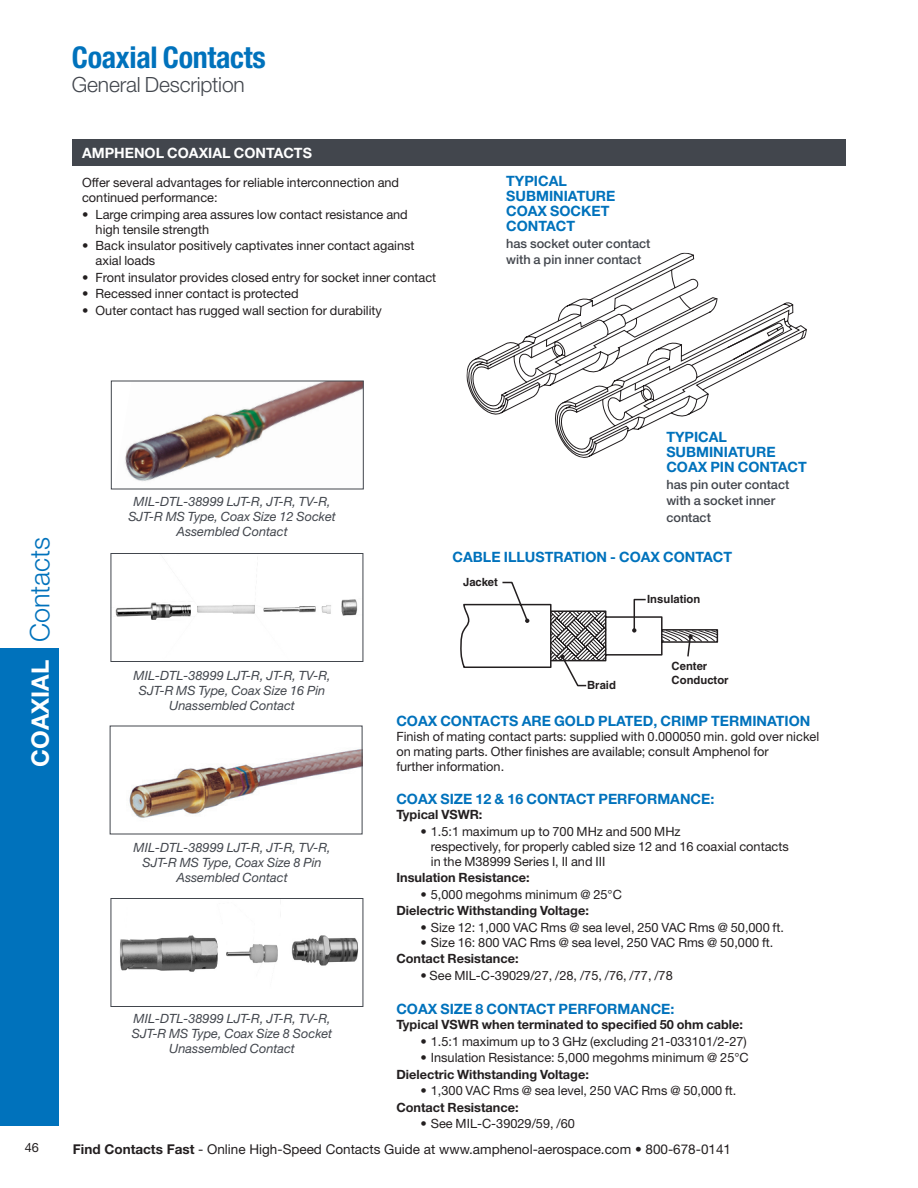
<style>
.page{position:relative;width:918px;height:1188px;background:#fff}
.page>*{position:absolute;margin:0;border:0;box-sizing:border-box;transform-origin:0 0}
.t1{font:700 condensed 30px "Helvetica Neue LT Std";letter-spacing:-.01em;color:#0072bc}
.t2{font:300 27px "Helvetica Neue LT Std";color:#0072bc}
.t3{font:700 24px "Helvetica Neue LT Std";color:#fff}
.subhead{font:300 21px "Helvetica Neue LT Std";letter-spacing:-.01em;color:#42464d}
.Text_Heading_9_5_Blu{font:700 14.25px/15px "Helvetica Neue LT Std";color:#0072bc}
.drawing_tagline_Blue{font:700 14.25px "Helvetica Neue LT Std";color:#0072bc}
.Text_Heading_9_5_whi{font:700 14.25px "Helvetica Neue LT Std";color:#fff}
.t4{font:13.5px "Helvetica Neue LT Std";color:#231f20}
.text_8_5_10{font:12.75px/15px "Helvetica Neue LT Std";color:#231f20}
.picture_tagline_8_5{font:italic 12.75px/15px "Helvetica Neue LT Std";color:#42464d;text-align:center}
.text_8_5_10_k_bold{font:700 12.75px "Helvetica Neue LT Std";color:#231f20}
.Text_Heading_9_5_Blu-2{font:500 12.75px/16.5px "Helvetica Neue LT Std";color:#42464d}
.t5{font:700 11.25px/13.6px "Helvetica";color:#231f20}
.s1{font-weight:700}
</style>
<div class="page">
<div style="left:0;top:648px;width:58px;height:477px;background:#0072bc"></div>
<div style="left:72px;top:139px;width:774px;height:27px;background:#42464d"></div>
<svg style="left:460px;top:581px;width:259px;height:106px"></svg>
<svg style="left:466px;top:252px;width:341px;height:206px"></svg>
<img style="left:125px;top:383px;width:237px;height:99px">
<div style="left:111px;top:381px;width:253px;height:108px;border:1px solid #42464d"></div>
<img style="left:115px;top:599px;width:243px;height:21px">
<div style="left:111px;top:553px;width:252px;height:109px;border:1px solid #42464d"></div>
<img style="left:129px;top:749px;width:231px;height:69px">
<img style="left:120px;top:935px;width:239px;height:37px">
<div style="left:111px;top:898px;width:252px;height:109px;border:1px solid #42464d"></div>
<p class="t1" style="left:72px;top:39px;width:195px">Coaxial Contacts</p>
<p class="subhead" style="left:72px;top:71px;width:174px">General Description</p>
<p class="Text_Heading_9_5_whi" style="left:82px;top:144px;width:231px">AMPHENOL COAXIAL CONTACTS</p>
<p class="text_8_5_10" style="left:82px;top:175px;width:319px">Offer several advantages for reliable interconnection and continued performance:</p>
<p class="text_8_5_10" style="left:96px;top:207px;width:314px;text-indent:-14px">• Large crimping area assures low contact resistance and high tensile strength</p>
<p class="text_8_5_10" style="left:96px;top:238px;width:320px;text-indent:-14px">• Back insulator positively captivates inner contact against axial loads</p>
<p class="text_8_5_10" style="left:82px;top:270px;width:356px">• Front insulator provides closed entry for socket inner contact</p>
<p class="text_8_5_10" style="left:82px;top:286px;width:218px">• Recessed inner contact is protected</p>
<p class="text_8_5_10" style="left:82px;top:303px;width:301px">• Outer contact has rugged wall section for durability</p>
<p class="Text_Heading_9_5_Blu" style="left:506px;top:173px;width:111px">TYPICAL<br>SUBMINIATURE<br>COAX SOCKET<br>CONTACT</p>
<p class="Text_Heading_9_5_Blu-2" style="left:506px;top:235px;width:146px">has socket outer contact with a pin inner contact</p>
<h2 class="t2" style="left:23px;top:642px;width:107px;rotate:-90deg">Contacts</h2>
<h3 class="t3" style="left:26px;top:767px;width:108px;rotate:-90deg">COAXIAL</h3>
<p class="text_8_5_10" style="left:25px;top:1140px;width:16px">46</p>
<p class="picture_tagline_8_5" style="left:128px;top:493px;width:209px">MIL-DTL-38999 LJT-R, JT-R, TV-R,<br>SJT-R MS Type, Coax Size 12 Socket<br>Assembled Contact</p>
<p class="picture_tagline_8_5" style="left:134px;top:667px;width:198px">MIL-DTL-38999 LJT-R, JT-R, TV-R,<br>SJT-R MS Type, Coax Size 16 Pin<br>Unassembled Contact</p>
<p class="picture_tagline_8_5" style="left:134px;top:840px;width:198px">MIL-DTL-38999 LJT-R, JT-R, TV-R,<br>SJT-R MS Type, Coax Size 8 Pin<br>Assembled Contact</p>
<p class="picture_tagline_8_5" style="left:132px;top:1011px;width:202px">MIL-DTL-38999 LJT-R, JT-R, TV-R,<br>SJT-R MS Type, Coax Size 8 Socket<br>Unassembled Contact</p>
<p class="Text_Heading_9_5_Blu" style="left:666px;top:429px;width:142px">TYPICAL<br>SUBMINIATURE<br>COAX PIN CONTACT</p>
<p class="Text_Heading_9_5_Blu-2" style="left:666px;top:476px;width:125px">has pin outer contact with a socket inner contact</p>
<p class="drawing_tagline_Blue" style="left:453px;top:548px;width:281px">CABLE ILLUSTRATION - COAX CONTACT</p>
<p class="t5" style="left:463px;top:575px;width:36px">Jacket</p>
<p class="t5" style="left:587px;top:678px;width:30px">Braid</p>
<p class="t5" style="left:647px;top:592px;width:55px">Insulation</p>
<p class="t5" style="left:672px;top:659px;width:59px">Center<br>Conductor</p>
<p class="Text_Heading_9_5_Blu" style="left:396px;top:713px;width:416px">COAX CONTACTS ARE GOLD PLATED, CRIMP TERMINATION</p>
<p class="text_8_5_10" style="left:396px;top:729px;width:424px">Finish of mating contact parts: supplied with 0.000050 min. gold over nickel on mating parts. Other finishes are available; consult Amphenol for<br>further information.</p>
<p class="Text_Heading_9_5_Blu" style="left:396px;top:791px;width:320px">COAX SIZE 12 &amp; 16 CONTACT PERFORMANCE:</p>
<p class="text_8_5_10_k_bold" style="left:396px;top:807px;width:88px">Typical VSWR:</p>
<p class="text_8_5_10" style="left:431px;top:824px;width:359px;text-indent:-11px">• 1.5:1 maximum up to 700 MHz and 500 MHz<br>respectively, for properly cabled size 12 and 16 coaxial contacts in the M38999 Series I, II and III</p>
<p class="text_8_5_10_k_bold" style="left:396px;top:870px;width:135px">Insulation Resistance:</p>
<p class="text_8_5_10" style="left:420px;top:887px;width:203px">• 5,000 megohms minimum @ 25°C</p>
<p class="text_8_5_10_k_bold" style="left:396px;top:903px;width:194px">Dielectric Withstanding Voltage:</p>
<p class="text_8_5_10" style="left:420px;top:920px;width:365px">• Size 12: 1,000 VAC Rms @ sea level, 250 VAC Rms @ 50,000 ft.</p>
<p class="text_8_5_10" style="left:420px;top:935px;width:354px">• Size 16: 800 VAC Rms @ sea level, 250 VAC Rms @ 50,000 ft.</p>
<p class="text_8_5_10_k_bold" style="left:396px;top:951px;width:124px">Contact Resistance:</p>
<p class="text_8_5_10" style="left:420px;top:968px;width:254px">• See MIL-C-39029/27, /28, /75, /76, /77, /78</p>
<p class="Text_Heading_9_5_Blu" style="left:396px;top:1001px;width:280px">COAX SIZE 8 CONTACT PERFORMANCE:</p>
<p class="text_8_5_10_k_bold" style="left:396px;top:1017px;width:348px">Typical VSWR when terminated to specified 50 ohm cable:</p>
<p class="text_8_5_10" style="left:420px;top:1034px;width:328px">• 1.5:1 maximum up to 3 GHz (excluding 21-033101/2-27)</p>
<p class="text_8_5_10" style="left:420px;top:1050px;width:330px">• Insulation Resistance: 5,000 megohms minimum @ 25°C</p>
<p class="text_8_5_10_k_bold" style="left:396px;top:1066px;width:194px">Dielectric Withstanding Voltage:</p>
<p class="text_8_5_10" style="left:420px;top:1083px;width:318px">• 1,300 VAC Rms @ sea level, 250 VAC Rms @ 50,000 ft.</p>
<p class="text_8_5_10_k_bold" style="left:396px;top:1099px;width:124px">Contact Resistance:</p>
<p class="text_8_5_10" style="left:420px;top:1116px;width:156px">• See MIL-C-39029/59, /60</p>
<p class="t4" style="left:73px;top:1141px;width:660px"><span class="s1">Find Contacts Fast</span> - Online High-Speed Contacts Guide at www.amphenol-aerospace.com • 800-678-0141</p>
</div>
